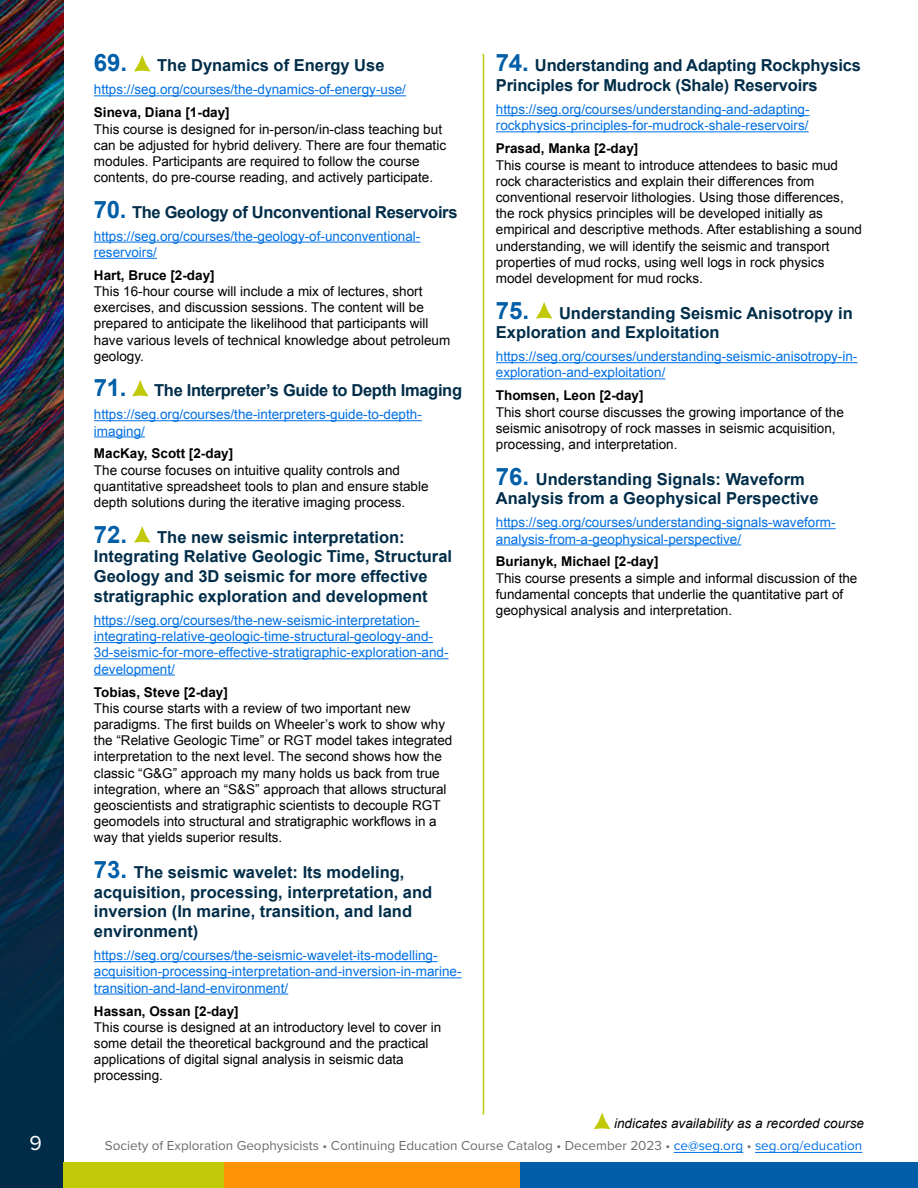
<style>
.page{position:relative;width:918px;height:1188px;background:#fff}
.page>*{position:absolute;margin:0;border:0;box-sizing:border-box;transform-origin:0 0}
.t1{font:21px "Proxima Nova";color:#fff}
.t2{font:700 16.5px/19.8px "Arial";color:#002d49}
.t3{font:700 16.5px "Arial";letter-spacing:-.02em;color:#002d49}
.t4{font:13.5px/16.2px "Arial";color:#000001}
.t5{font:13.5px/16.2px "Arial";color:#0070e4}
.t6{font:700 13.5px "Arial";color:#000001}
.t7{font:13.5px "Proxima Nova";color:#6d6d6c}
.t8{font:italic 13.5px "Arial";color:#000001}
.s1{font-size:24px;color:#005fa8}
.s2{color:#0070e4}
</style>
<div class="page">
<div style="left:64px;top:1162px;width:411px;height:26px;background:#c2c908"></div>
<div style="left:224px;top:1162px;width:551px;height:26px;background:#ff9305"></div>
<div style="left:520px;top:1162px;width:398px;height:26px;background:#005fa8"></div>
<hr style="left:674px;top:1152px;width:69px;height:1px;background:#0070e4">
<hr style="left:755px;top:1152px;width:107px;height:1px;background:#0070e4">
<img style="left:0;top:0;width:64px;height:1188px">
<hr style="left:483px;top:54px;width:1px;height:1061px;background:#c2c908">
<svg style="left:594px;top:1113px;width:16px;height:16px"></svg>
<hr style="left:94px;top:95px;width:312px;height:1px;background:#0070e4">
<hr style="left:94px;top:242px;width:326px;height:1px;background:#0070e4">
<hr style="left:94px;top:258px;width:63px;height:1px;background:#0070e4">
<hr style="left:94px;top:420px;width:328px;height:1px;background:#0070e4">
<hr style="left:94px;top:436px;width:51px;height:1px;background:#0070e4">
<hr style="left:94px;top:626px;width:326px;height:1px;background:#0070e4">
<hr style="left:94px;top:642px;width:339px;height:1px;background:#0070e4">
<hr style="left:94px;top:658px;width:355px;height:1px;background:#0070e4">
<hr style="left:94px;top:675px;width:81px;height:1px;background:#0070e4">
<hr style="left:94px;top:961px;width:344px;height:1px;background:#0070e4">
<hr style="left:94px;top:977px;width:368px;height:1px;background:#0070e4">
<hr style="left:94px;top:994px;width:194px;height:1px;background:#0070e4">
<svg style="left:134px;top:55px;width:16px;height:16px"></svg>
<svg style="left:132px;top:380px;width:17px;height:16px"></svg>
<svg style="left:134px;top:526px;width:17px;height:17px"></svg>
<hr style="left:496px;top:115px;width:314px;height:1px;background:#0070e4">
<hr style="left:496px;top:131px;width:313px;height:1px;background:#0070e4">
<hr style="left:496px;top:362px;width:362px;height:1px;background:#0070e4">
<hr style="left:496px;top:378px;width:169px;height:1px;background:#0070e4">
<hr style="left:496px;top:528px;width:340px;height:1px;background:#0070e4">
<hr style="left:496px;top:544px;width:245px;height:1px;background:#0070e4">
<svg style="left:536px;top:302px;width:16px;height:17px"></svg>
<p class="t2" style="left:94px;top:56px;width:292px"><span class="s1">69.</span> The Dynamics of Energy Use</p>
<p class="t5" style="left:94px;top:82px;width:314px">https://seg.org/courses/the-dynamics-of-energy-use/</p>
<p class="t6" style="left:94px;top:104px;width:137px">Sineva, Diana [1-day]</p>
<p class="t4" style="left:94px;top:121px;width:354px">This course is designed for in-person/in-class teaching but can be adjusted for hybrid delivery. There are four thematic modules. Participants are required to follow the course contents, do pre-course reading, and actively participate.</p>
<p class="t3" style="left:94px;top:201px;width:365px"><span class="s1">70.</span> The Geology of Unconventional Reservoirs</p>
<p class="t5" style="left:94px;top:228px;width:328px">https://seg.org/courses/the-geology-of-unconventional&shy;reservoirs/</p>
<p class="t6" style="left:94px;top:266px;width:122px">Hart, Bruce [2-day]</p>
<p class="t4" style="left:94px;top:283px;width:358px">This 16-hour course will include a mix of lectures, short exercises, and discussion sessions. The content will be prepared to anticipate the likelihood that participants will have various levels of technical knowledge about petroleum geology.</p>
<p class="t3" style="left:94px;top:380px;width:370px"><span class="s1">71.</span> The Interpreter’s Guide to Depth Imaging</p>
<p class="t5" style="left:94px;top:407px;width:329px">https://seg.org/courses/the-interpreters-guide-to-depth&shy;imaging/</p>
<p class="t6" style="left:94px;top:445px;width:141px">MacKay, Scott [2-day]</p>
<p class="t4" style="left:94px;top:462px;width:336px">The course focuses on intuitive quality controls and quantitative spreadsheet tools to plan and ensure stable depth solutions during the iterative imaging process.</p>
<p class="t2" style="left:94px;top:527px;width:360px"><span class="s1">72.</span> The new seismic interpretation:<br>Integrating Relative Geologic Time, Structural Geology and 3D seismic for more effective stratigraphic exploration and development</p>
<p class="t5" style="left:94px;top:612px;width:356px">https://seg.org/courses/the-new-seismic-interpretation&shy;integrating-relative-geologic-time-structural-geology-and-3d-seismic-for-more-effective-stratigraphic-exploration-and&shy;development/</p>
<p class="t6" style="left:94px;top:683px;width:136px">Tobias, Steve [2-day]</p>
<p class="t4" style="left:94px;top:700px;width:360px">This course starts with a review of two important new paradigms. The first builds on Wheeler’s work to show why the “Relative Geologic Time” or RGT model takes integrated interpretation to the next level. The second shows how the classic “G&amp;G” approach my many holds us back from true integration, where an “S&amp;S” approach that allows structural geoscientists and stratigraphic scientists to decouple RGT geomodels into structural and stratigraphic workflows in a way that yields superior results.</p>
<p class="t2" style="left:94px;top:863px;width:340px"><span class="s1">73.</span> The seismic wavelet: Its modeling, acquisition, processing, interpretation, and inversion (In marine, transition, and land environment)</p>
<p class="t5" style="left:94px;top:948px;width:369px">https://seg.org/courses/the-seismic-wavelet-its-modelling&shy;acquisition-processing-interpretation-and-inversion-in-marine&shy;transition-and-land-environment/</p>
<p class="t6" style="left:94px;top:1002px;width:146px">Hassan, Ossan [2-day]</p>
<p class="t4" style="left:94px;top:1019px;width:349px">This course is designed at an introductory level to cover in some detail the theoretical background and the practical applications of digital signal analysis in seismic data processing.</p>
<p class="t2" style="left:496px;top:56px;width:367px"><span class="s1">74.</span> Understanding and Adapting Rockphysics<br>Principles for Mudrock (Shale) Reservoirs</p>
<p class="t5" style="left:496px;top:102px;width:315px">https://seg.org/courses/understanding-and-adapting&shy;rockphysics-principles-for-mudrock-shale-reservoirs/</p>
<p class="t6" style="left:496px;top:140px;width:144px">Prasad, Manka [2-day]</p>
<p class="t4" style="left:496px;top:157px;width:368px">This course is meant to introduce attendees to basic mud rock characteristics and explain their differences from conventional reservoir lithologies. Using those differences, the rock physics principles will be developed initially as empirical and descriptive methods. After establishing a sound understanding, we will identify the seismic and transport properties of mud rocks, using well logs in rock physics model development for mud rocks.</p>
<p class="t2" style="left:496px;top:303px;width:358px"><span class="s1">75.</span> Understanding Seismic Anisotropy in<br>Exploration and Exploitation</p>
<p class="t5" style="left:496px;top:349px;width:363px">https://seg.org/courses/understanding-seismic-anisotropy-in&shy;exploration-and-exploitation/</p>
<p class="t6" style="left:496px;top:387px;width:149px">Thomsen, Leon [2-day]</p>
<p class="t4" style="left:496px;top:404px;width:350px">This short course discusses the growing importance of the seismic anisotropy of rock masses in seismic acquisition, processing, and interpretation.</p>
<p class="t2" style="left:496px;top:469px;width:324px"><span class="s1">76.</span> Understanding Signals: Waveform<br>Analysis from a Geophysical Perspective</p>
<p class="t5" style="left:496px;top:515px;width:341px">https://seg.org/courses/understanding-signals-waveform&shy;analysis-from-a-geophysical-perspective/</p>
<p class="t6" style="left:496px;top:553px;width:164px">Burianyk, Michael [2-day]</p>
<p class="t4" style="left:496px;top:570px;width:363px">This course presents a simple and informal discussion of the fundamental concepts that underlie the quantitative part of geophysical analysis and interpretation.</p>
<p class="t8" style="left:614px;top:1114px;width:251px">indicates availability as a recorded course</p>
<h1 class="t1" style="left:30px;top:1128px;width:14px">9</h1>
<p class="t7" style="left:105px;top:1136px;width:759px">Society of Exploration Geophysicists • Continuing Education Course Catalog • December 2023 • <span class="s2">ce@seg.org</span> • <span class="s2">seg.org/education</span></p>
</div>
